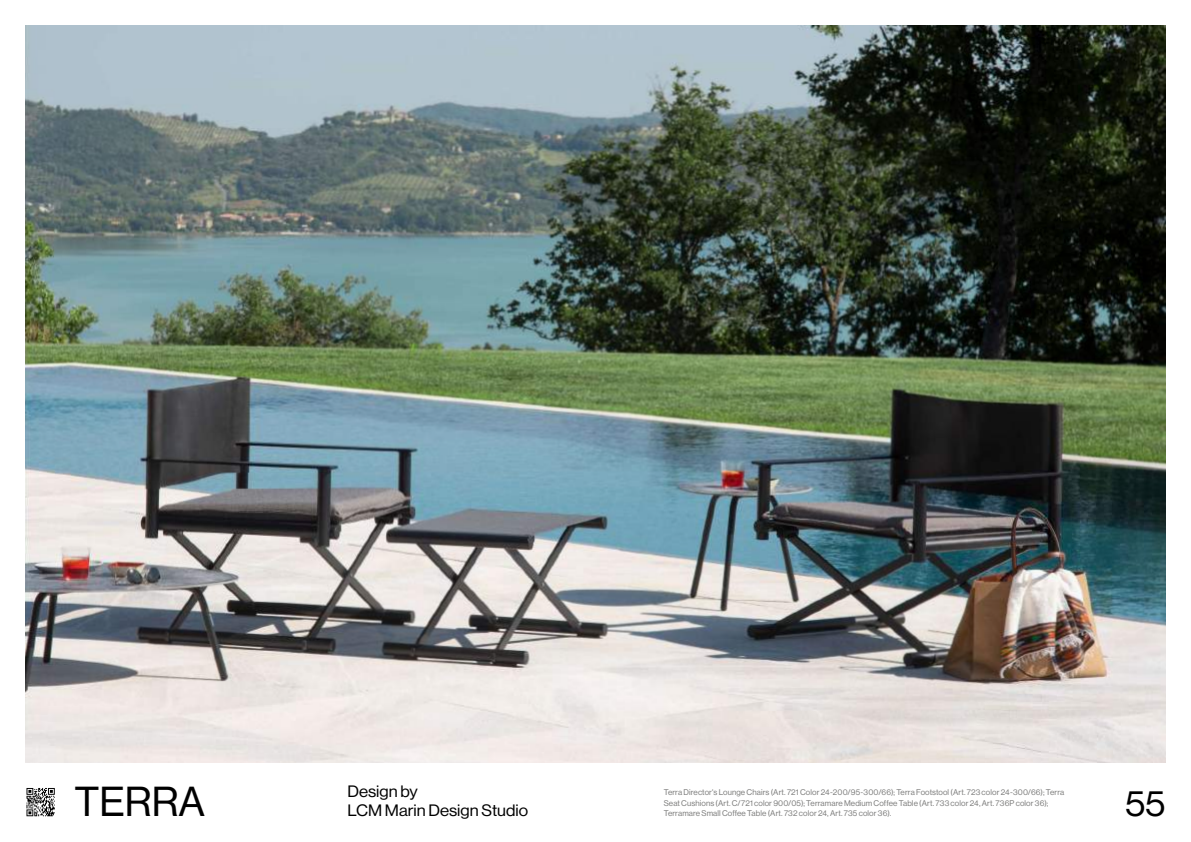
<style>
.page{position:relative;width:1191px;height:842px;background:#fff}
.page>*{position:absolute;margin:0;border:0;box-sizing:border-box;transform-origin:0 0}
.t1{font:41px "N Haas Grotesk DS Pro 55 Rg";color:#000}
.t2{font:36px "N Haas Grotesk DS Pro 55 Rg";color:#000}
.t3{font:16.1px/19px "N Haas Grotesk DS Pro 55 Rg";color:#000;scale:1.05 1}
.t4{font:8.1px/10.8px "N Haas Grotesk DS Pro 55 Rg";letter-spacing:.015em;color:#7b7b7a}
</style>
<div class="page">
<img style="left:26px;top:26px;width:1139px;height:737px">
<svg style="left:26px;top:816px;width:27px;height:1px"></svg>
<svg style="left:26px;top:788px;width:29px;height:28px"></svg>
<h3 class="t3" style="left:347px;top:782px;width:174px">Design by<br>LCM Marin Design Studio</h3>
<h2 class="t2" style="left:1125px;top:783px;width:41px">55</h2>
<h1 class="t1" style="left:74px;top:779px;width:132px">TERRA</h1>
<p class="t4" style="left:664px;top:787px;width:402px">Terra Director's Lounge Chairs (Art. 721 Color 24-200/95-300/66); Terra Footstool (Art. 723 color 24-300/66); Terra<br>Seat Cushions (Art. C/721 color 900/05); Terramare Medium Coffee Table (Art. 733 color 24, Art. 736P color 36);<br>Terramare Small Coffee Table (Art. 732 color 24, Art. 735 color 36).</p>
</div>
